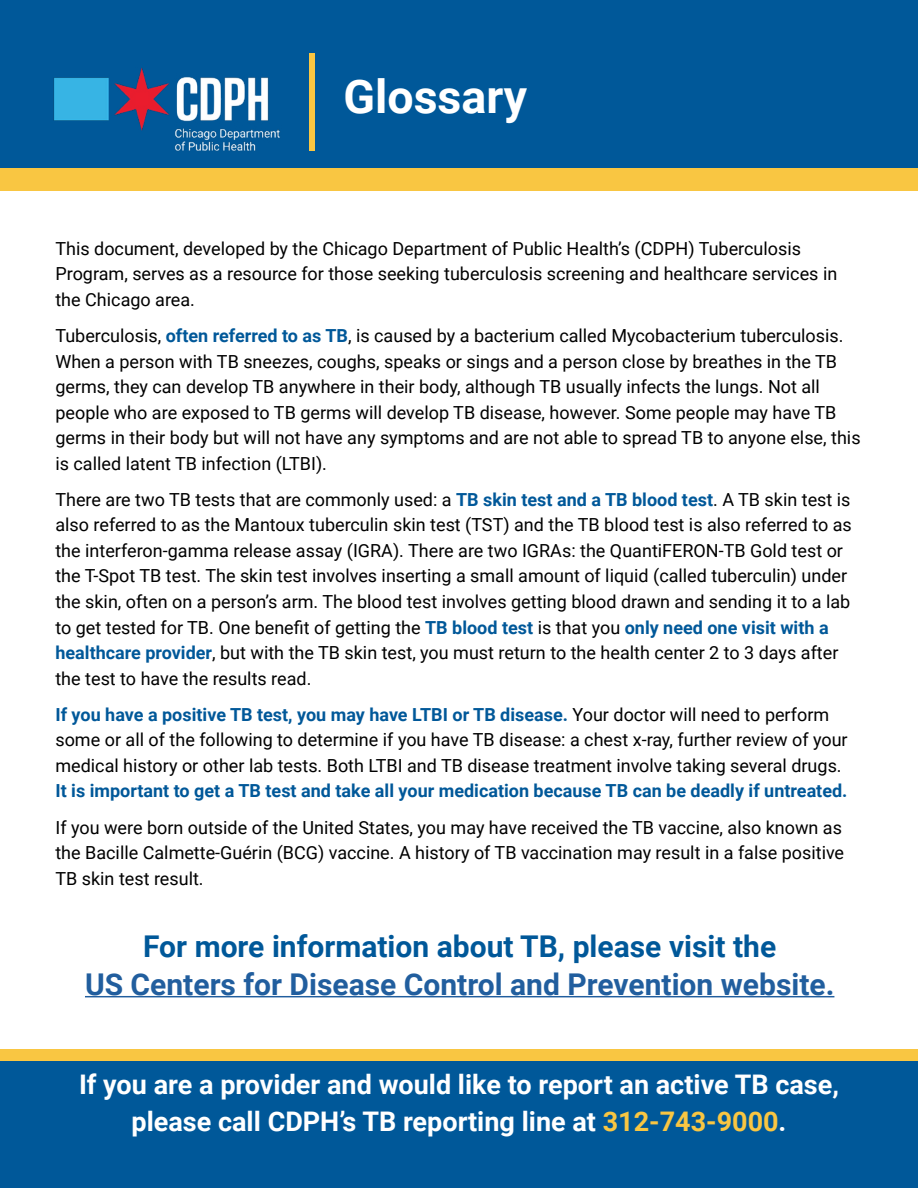
<style>
.page{position:relative;width:918px;height:1188px;background:#fff}
.page>*{position:absolute;margin:0;border:0;box-sizing:border-box;transform-origin:0 0}
.t1{font:700 46.5px "Roboto";color:#fff}
.t2{font:700 30px "Roboto";color:#215e9e}
.t3{font:700 30px "Roboto";color:#005899}
.t4{font:700 27px/37.5px "Roboto";color:#fff;text-align:center}
.t5{font:18px/25.5px "Roboto";color:#000}
.t6{font:700 18px "Roboto";color:#005899}
.s1{font-weight:700;color:#005899}
.s2{color:#f9c642}
</style>
<div class="page">
<div style="left:0;top:0;width:918px;height:173px;background:#005899"></div>
<img style="left:53px;top:67px;width:227px;height:84px">
<div style="left:310px;top:53px;width:5px;height:98px;background:#f9c642"></div>
<div style="left:0;top:168px;width:918px;height:23px;background:#f9c642"></div>
<div style="left:0;top:1060px;width:918px;height:128px;background:#005899"></div>
<div style="left:0;top:1049px;width:918px;height:11px;background:#f9c642"></div>
<hr style="left:85px;top:996px;width:749px;height:1px;background:#215e9e">
<h1 class="t1" style="left:343px;top:64px;width:185px">Glossary</h1>
<p class="t5" style="left:55px;top:235px;width:783px">This document, developed by the Chicago Department of Public Health’s (CDPH) Tuberculosis<br>Program, serves as a resource for those seeking tuberculosis screening and healthcare services in the Chicago area.</p>
<p class="t5" style="left:55px;top:322px;width:807px">Tuberculosis, <span class="s1">often referred to as TB</span>, is caused by a bacterium called Mycobacterium tuberculosis.<br>When a person with TB sneezes, coughs, speaks or sings and a person close by breathes in the TB germs, they can develop TB anywhere in their body, although TB usually infects the lungs. Not all people who are exposed to TB germs will develop TB disease, however. Some people may have TB germs in their body but will not have any symptoms and are not able to spread TB to anyone else, this is called latent TB infection (LTBI).</p>
<p class="t5" style="left:55px;top:486px;width:798px">There are two TB tests that are commonly used: a <span class="s1">TB skin test and a TB blood test</span>. A TB skin test is also referred to as the Mantoux tuberculin skin test (TST) and the TB blood test is also referred to as the interferon-gamma release assay (IGRA). There are two IGRAs: the QuantiFERON-TB Gold test or the T-Spot TB test. The skin test involves inserting a small amount of liquid (called tuberculin) under the skin, often on a person’s arm. The blood test involves getting blood drawn and sending it to a lab to get tested for TB. One benefit of getting the <span class="s1">TB blood test</span> is that you <span class="s1">only need one visit with a healthcare provider</span>, but with the TB skin test, you must return to the health center 2 to 3 days after the test to have the results read.</p>
<p class="t5" style="left:55px;top:701px;width:794px"><span class="s1">If you have a positive TB test, you may have LTBI or TB disease.</span> Your doctor will need to perform some or all of the following to determine if you have TB disease: a chest x-ray, further review of your medical history or other lab tests. Both LTBI and TB disease treatment involve taking several drugs.</p>
<p class="t6" style="left:55px;top:778px;width:794px">It is important to get a TB test and take all your medication because TB can be deadly if untreated.</p>
<p class="t5" style="left:55px;top:814px;width:790px;text-align:justify">If you were born outside of the United States, you may have received the TB vaccine, also known as the Bacille Calmette-Guérin (BCG) vaccine. A history of TB vaccination may result in a false positive TB skin test result.</p>
<h2 class="t3" style="left:143px;top:925px;width:635px">For more information about TB, please visit the</h2>
<h2 class="t2" style="left:85px;top:963px;width:751px">US Centers for Disease Control and Prevention website.</h2>
<h3 class="t4" style="left:79px;top:1065px;width:761px">If you are a provider and would like to report an active TB case, please call CDPH’s TB reporting line at <span class="s2">312-743-9000</span>.</h3>
</div>
